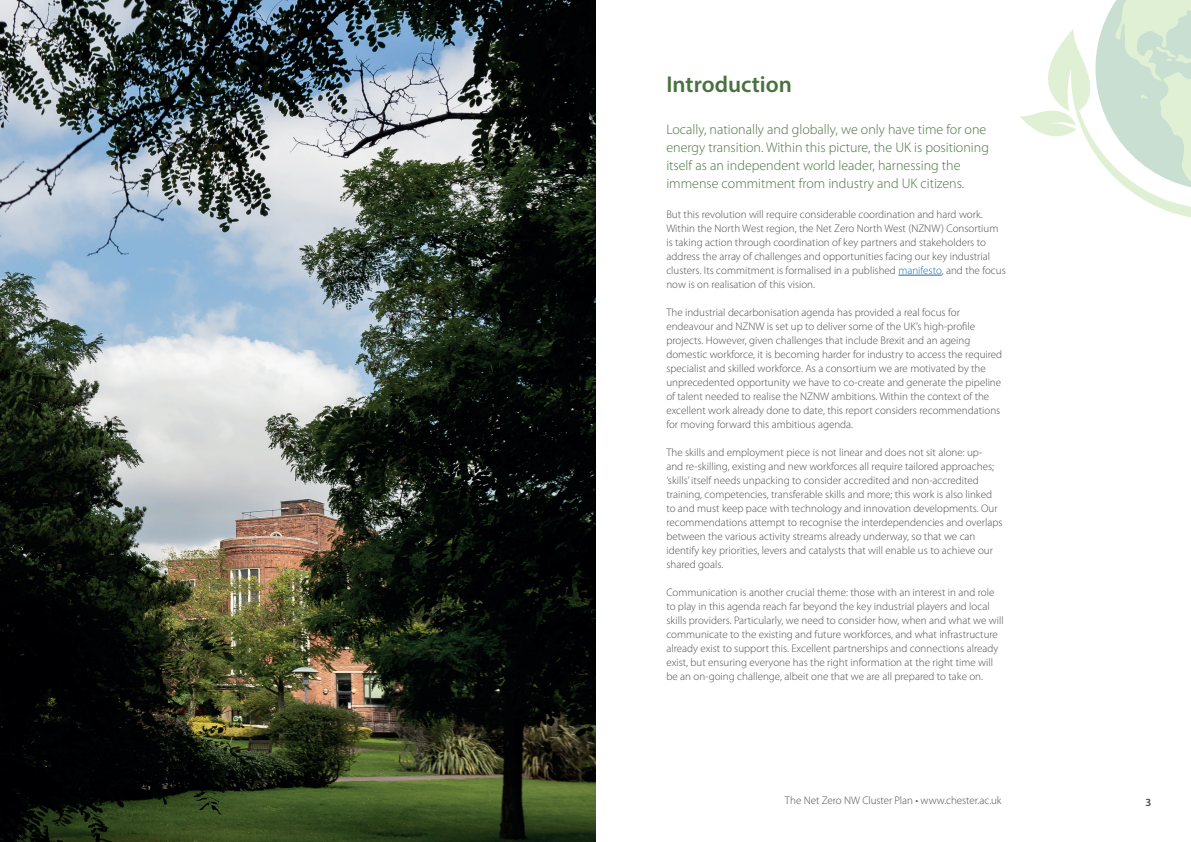
<style>
.page{position:relative;width:1191px;height:842px;background:#fff}
.page>*{position:absolute;margin:0;border:0;box-sizing:border-box;transform-origin:0 0}
.t1{font:600 23px "Myriad Pro";color:#48723f}
.t2{font:300 14px/18px "Myriad Pro";color:#48723f}
.t3{font:300 11px/14px "Myriad Pro";color:#4b4c4d}
.t4{font:600 11px "Myriad Pro";color:#4b4c4d}
.s1{color:#1b69b4}
</style>
<div class="page">
<hr style="left:898px;top:275px;width:43px;height:1px;background:#1b69b4">
<img style="left:0;top:0;width:595px;height:842px">
<svg style="left:1020px;top:0;width:171px;height:218px"></svg>
<h1 class="t1" style="left:666px;top:70px;width:127px">Introduction</h1>
<p class="t2" style="left:666px;top:120px;width:324px">Locally, nationally and globally, we only have time for one energy transition. Within this picture, the UK is positioning itself as an independent world leader, harnessing the immense commitment from industry and UK citizens.</p>
<p class="t3" style="left:666px;top:207px;width:341px">But this revolution will require considerable coordination and hard work.<br>Within the North West region, the Net Zero North West (NZNW) Consortium is taking action through coordination of key partners and stakeholders to address the array of challenges and opportunities facing our key industrial clusters. Its commitment is formalised in a published <span class="s1">manifesto</span>, and the focus now is on realisation of this vision.</p>
<p class="t3" style="left:666px;top:305px;width:337px">The industrial decarbonisation agenda has provided a real focus for endeavour and NZNW is set up to deliver some of the UK’s high-profile projects. However, given challenges that include Brexit and an ageing domestic workforce, it is becoming harder for industry to access the required specialist and skilled workforce. As a consortium we are motivated by the unprecedented opportunity we have to co-create and generate the pipeline of talent needed to realise the NZNW ambitions. Within the context of the excellent work already done to date, this report considers recommendations for moving forward this ambitious agenda.</p>
<p class="t3" style="left:666px;top:445px;width:338px">The skills and employment piece is not linear and does not sit alone: up-<br>and re-skilling, existing and new workforces all require tailored approaches; ‘skills’ itself needs unpacking to consider accredited and non-accredited training, competencies, transferable skills and more; this work is also linked to and must keep pace with technology and innovation developments. Our recommendations attempt to recognise the interdependencies and overlaps between the various activity streams already underway, so that we can identify key priorities, levers and catalysts that will enable us to achieve our shared goals.</p>
<p class="t3" style="left:666px;top:585px;width:339px">Communication is another crucial theme: those with an interest in and role to play in this agenda reach far beyond the key industrial players and local skills providers. Particularly, we need to consider how, when and what we will communicate to the existing and future workforces, and what infrastructure already exist to support this. Excellent partnerships and connections already exist, but ensuring everyone has the right information at the right time will be an on-going challenge, albeit one that we are all prepared to take on.</p>
<p class="t3" style="left:785px;top:793px;width:218px">The Net Zero NW Cluster Plan • www.chester.ac.uk</p>
<p class="t4" style="left:1145px;top:795px;width:7px">3</p>
</div>
